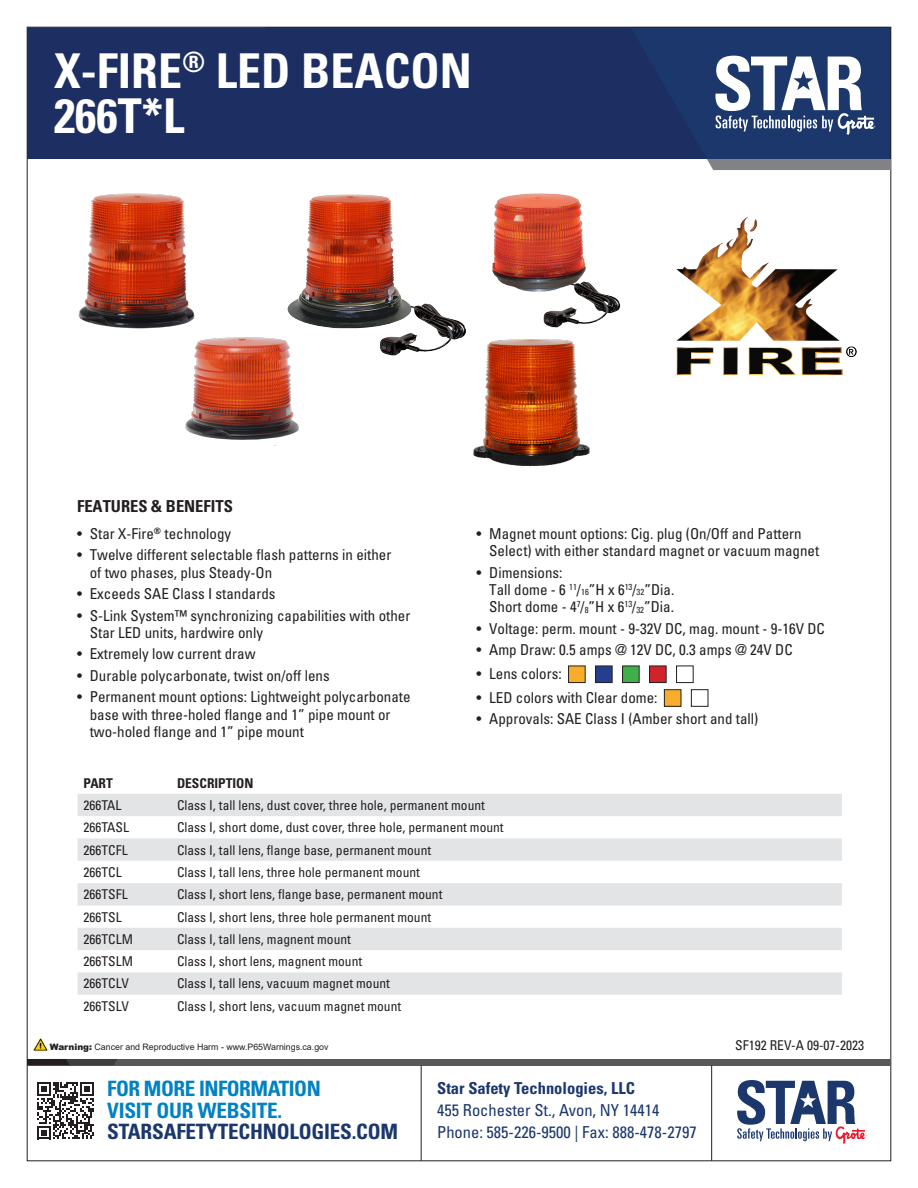
<style>
.page{position:relative;width:918px;height:1188px;background:#fff}
.page>*{position:absolute;margin:0;border:0;box-sizing:border-box;transform-origin:0 0}
.t1{font:700 condensed 48px "Univers LT Std";color:#fff}
.t2{font:700 condensed 21.15px/21.1px "Univers LT Std";letter-spacing:-.025em;color:#0082c3}
.t3{font:700 condensed 21.15px "Univers LT Std";letter-spacing:-.01em;color:#1b376c}
.t4{font:condensed 16.5px "Univers LT Std";color:#1b376c}
.t5{font:700 condensed 16.5px "Univers LT Std";color:#1b376c}
.t6{font:700 condensed 16.5px "Univers LT Std";color:#231f20}
.t7{font:condensed 15px/17.2px "Univers LT Std";color:#231f20}
.t8{font:condensed 13.5px "Univers LT Std";color:#231f20}
.t9{font:700 condensed 13.5px "Univers LT Std";color:#231f20}
.t10{font:8.85px "Arial";color:#231f20}
.s1{font-size:8.7px}
.s2{font-family:"Arial MT Black"}
</style>
<div class="page">
<div style="left:266px;top:27px;width:625px;height:132px;background:#1b376c"></div>
<div style="left:707px;top:159px;width:184px;height:11px;background:#808285"></div>
<div style="left:27px;top:27px;width:680px;height:132px;background:#1d2f62"></div>
<div style="left:27px;top:1059px;width:864px;height:6px;background:#57585a"></div>
<svg style="left:27px;top:1059px;width:90px;height:6px"></svg>
<svg style="left:37px;top:1082px;width:57px;height:57px"></svg>
<svg style="left:737px;top:1080px;width:129px;height:64px"></svg>
<svg style="left:715px;top:56px;width:160px;height:79px"></svg>
<hr style="left:711px;top:1065px;width:1px;height:96px;background:#231f20">
<hr style="left:421px;top:1065px;width:1px;height:96px;background:#231f20">
<div style="left:569px;top:666px;width:16px;height:17px;background:#faac2c"></div>
<div style="left:568px;top:666px;width:17px;height:17px;border:1px solid #231f20"></div>
<div style="left:596px;top:666px;width:16px;height:17px;background:#253f8e"></div>
<div style="left:595px;top:666px;width:17px;height:17px;border:1px solid #231f20"></div>
<div style="left:623px;top:666px;width:16px;height:17px;background:#40ae49"></div>
<div style="left:622px;top:666px;width:17px;height:17px;border:1px solid #231f20"></div>
<div style="left:650px;top:666px;width:16px;height:17px;background:#d1232a"></div>
<div style="left:649px;top:666px;width:17px;height:17px;border:1px solid #231f20"></div>
<div style="left:676px;top:666px;width:17px;height:17px;border:1px solid #231f20"></div>
<div style="left:664px;top:690px;width:17px;height:16px;background:#faac2c"></div>
<div style="left:664px;top:690px;width:17px;height:17px;border:1px solid #231f20"></div>
<div style="left:691px;top:690px;width:17px;height:17px;border:1px solid #231f20"></div>
<svg style="left:78px;top:794px;width:764px;height:201px;fill:#e3e4e6"></svg>
<img style="left:33px;top:1038px;width:15px;height:13px">
<img style="left:78px;top:193px;width:117px;height:136px">
<img style="left:185px;top:337px;width:114px;height:103px">
<img style="left:287px;top:194px;width:179px;height:166px">
<img style="left:492px;top:193px;width:129px;height:135px">
<img style="left:473px;top:339px;width:117px;height:128px">
<img style="left:676px;top:216px;width:181px;height:160px">
<p class="t1" style="left:54px;top:41px;width:419px">X-FIRE<sup>®</sup> LED BEACON</p>
<p class="t1" style="left:54px;top:86px;width:132px">266T*L</p>
<p class="t6" style="left:77px;top:496px;width:157px">FEATURES &amp; BENEFITS</p>
<p class="t7" style="left:77px;top:525px;width:156px">• Star X-Fire<sup>®</sup> technology</p>
<p class="t7" style="left:90px;top:546px;width:303px;text-indent:-13px">• Twelve different selectable flash patterns in either of two phases, plus Steady-On</p>
<p class="t7" style="left:77px;top:585px;width:200px">• Exceeds SAE Class I standards</p>
<p class="t7" style="left:90px;top:607px;width:322px;text-indent:-13px">• S-Link System™ synchronizing capabilities with other<br>Star LED units, hardwire only</p>
<p class="t7" style="left:77px;top:645px;width:180px">• Extremely low current draw</p>
<p class="t7" style="left:77px;top:667px;width:254px">• Durable polycarbonate, twist on/off lens</p>
<p class="t7" style="left:90px;top:688px;width:322px;text-indent:-13px">• Permanent mount options: Lightweight polycarbonate base with three-holed flange and 1” pipe mount or two-holed flange and 1” pipe mount</p>
<p class="t7" style="left:489px;top:525px;width:331px;text-indent:-13px">• Magnet mount options: Cig. plug (On/Off and Pattern<br>Select) with either standard magnet or vacuum magnet</p>
<p class="t7" style="left:489px;top:564px;width:187px;text-indent:-13px">• Dimensions:<br>Tall dome - 6 <sup>11</sup>/<span class="s1">16</span>”H x 6<sup>13</sup>/<span class="s1">32</span>”Dia.<br>Short dome - 4<sup>7</sup>/<span class="s1">8</span>”H x 6<sup>13</sup>/<span class="s1">32</span>”Dia.</p>
<p class="t7" style="left:476px;top:620px;width:350px">• Voltage: perm. mount - 9-32V DC, mag. mount - 9-16V DC</p>
<p class="t7" style="left:476px;top:641px;width:318px">• Amp Draw: 0.5 amps @ 12V DC, 0.3 amps @ 24V DC</p>
<p class="t7" style="left:476px;top:665px;width:87px">• Lens colors:</p>
<p class="t7" style="left:476px;top:689px;width:183px">• LED colors with Clear dome:</p>
<p class="t7" style="left:476px;top:710px;width:283px">• Approvals: SAE Class I (Amber short and tall)</p>
<p class="t9" style="left:84px;top:774px;width:31px">PART</p>
<p class="t9" style="left:177px;top:774px;width:78px">DESCRIPTION</p>
<p class="t8" style="left:84px;top:797px;width:39px">266TAL</p>
<p class="t8" style="left:177px;top:797px;width:309px">Class I, tall lens, dust cover, three hole, permanent mount</p>
<p class="t8" style="left:84px;top:819px;width:47px">266TASL</p>
<p class="t8" style="left:177px;top:819px;width:328px">Class I, short dome, dust cover, three hole, permanent mount</p>
<p class="t8" style="left:84px;top:841px;width:46px">266TCFL</p>
<p class="t8" style="left:177px;top:841px;width:256px">Class I, tall lens, flange base, permanent mount</p>
<p class="t8" style="left:84px;top:864px;width:40px">266TCL</p>
<p class="t8" style="left:177px;top:864px;width:244px">Class I, tall lens, three hole permanent mount</p>
<p class="t8" style="left:84px;top:886px;width:46px">266TSFL</p>
<p class="t8" style="left:177px;top:886px;width:267px">Class I, short lens, flange base, permanent mount</p>
<p class="t8" style="left:84px;top:908px;width:40px">266TSL</p>
<p class="t8" style="left:177px;top:908px;width:256px">Class I, short lens, three hole permanent mount</p>
<p class="t8" style="left:84px;top:930px;width:51px">266TCLM</p>
<p class="t8" style="left:177px;top:930px;width:175px">Class I, tall lens, magnent mount</p>
<p class="t8" style="left:84px;top:953px;width:51px">266TSLM</p>
<p class="t8" style="left:177px;top:953px;width:187px">Class I, short lens, magnent mount</p>
<p class="t8" style="left:84px;top:975px;width:47px">266TCLV</p>
<p class="t8" style="left:177px;top:975px;width:214px">Class I, tall lens, vacuum magnet mount</p>
<p class="t8" style="left:84px;top:997px;width:47px">266TSLV</p>
<p class="t8" style="left:177px;top:997px;width:226px">Class I, short lens, vacuum magnet mount</p>
<p class="t10" style="left:50px;top:1041px;width:280px"><span class="s2">Warning:</span> Cancer and Reproductive Harm - www.P65Warnings.ca.gov</p>
<p class="t8" style="left:735px;top:1037px;width:130px">SF192 REV-A 09-07-2023</p>
<p class="t2" style="left:107px;top:1078px;width:215px">FOR MORE INFORMATION<br>VISIT OUR WEBSITE.</p>
<p class="t3" style="left:107px;top:1118px;width:292px">STARSAFETYTECHNOLOGIES.COM</p>
<p class="t5" style="left:437px;top:1078px;width:199px">Star Safety Technologies, LLC</p>
<p class="t4" style="left:437px;top:1099px;width:224px">455 Rochester St., Avon, NY 14414</p>
<p class="t4" style="left:437px;top:1122px;width:261px">Phone: 585-226-9500 | Fax: 888-478-2797</p>
</div>
